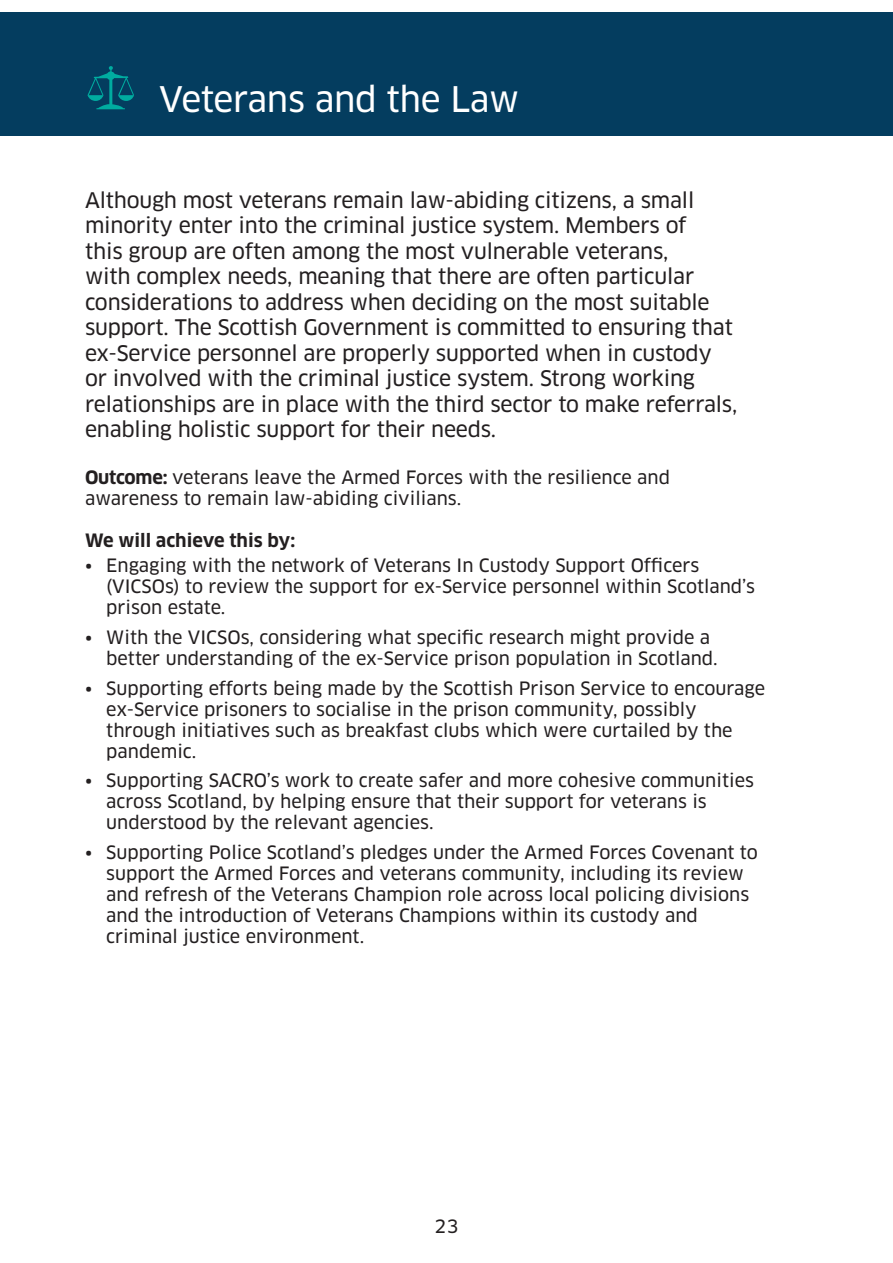
<style>
.page{position:relative;width:893px;height:1263px;background:#fff}
.page>*{position:absolute;margin:0;border:0;box-sizing:border-box;transform-origin:0 0}
.t1{font:34.5px "Clan OT News";letter-spacing:-.01em;color:#fff}
.t2{font:21px/25.5px "Clan OT News";letter-spacing:-.01em;color:#231f20}
.t3{font:18px/21px "Clan OT News";color:#231f20}
.t4{font:700 18px "Clan OT";color:#231f20}
.s1{font-family:"Clan OT";font-weight:700}
</style>
<div class="page">
<div style="left:0;top:13px;width:893px;height:123px;background:#043d5f"></div>
<svg style="left:88px;top:66px;width:46px;height:43px"></svg>
<h1 class="t1" style="left:159px;top:79px;width:362px">Veterans and the Law</h1>
<p class="t2" style="left:85px;top:187px;width:654px">Although most veterans remain law-abiding citizens, a small minority enter into the criminal justice system. Members of<br>this group are often among the most vulnerable veterans,<br>with complex needs, meaning that there are often particular considerations to address when deciding on the most suitable support. The Scottish Government is committed to ensuring that ex-Service personnel are properly supported when in custody or involved with the criminal justice system. Strong working relationships are in place with the third sector to make referrals, enabling holistic support for their needs.</p>
<p class="t3" style="left:85px;top:467px;width:586px"><span class="s1">Outcome:</span> veterans leave the Armed Forces with the resilience and awareness to remain law-abiding civilians.</p>
<p class="t4" style="left:85px;top:530px;width:212px">We will achieve this by:</p>
<p class="t3" style="left:106px;top:555px;width:650px;text-indent:-21px">• Engaging with the network of Veterans In Custody Support Officers (VICSOs) to review the support for ex-Service personnel within Scotland’s prison estate.</p>
<p class="t3" style="left:106px;top:627px;width:613px;text-indent:-21px">• With the VICSOs, considering what specific research might provide a better understanding of the ex-Service prison population in Scotland.</p>
<p class="t3" style="left:106px;top:677px;width:660px;text-indent:-21px">• Supporting efforts being made by the Scottish Prison Service to encourage ex-Service prisoners to socialise in the prison community, possibly through initiatives such as breakfast clubs which were curtailed by the pandemic.</p>
<p class="t3" style="left:106px;top:770px;width:649px;text-indent:-21px">• Supporting SACRO’s work to create safer and more cohesive communities across Scotland, by helping ensure that their support for veterans is understood by the relevant agencies.</p>
<p class="t3" style="left:106px;top:841px;width:653px;text-indent:-21px">• Supporting Police Scotland’s pledges under the Armed Forces Covenant to support the Armed Forces and veterans community, including its review and refresh of the Veterans Champion role across local policing divisions and the introduction of Veterans Champions within its custody and criminal justice environment.</p>
<p class="t3" style="left:434px;top:1215px;width:26px">23</p>
</div>
